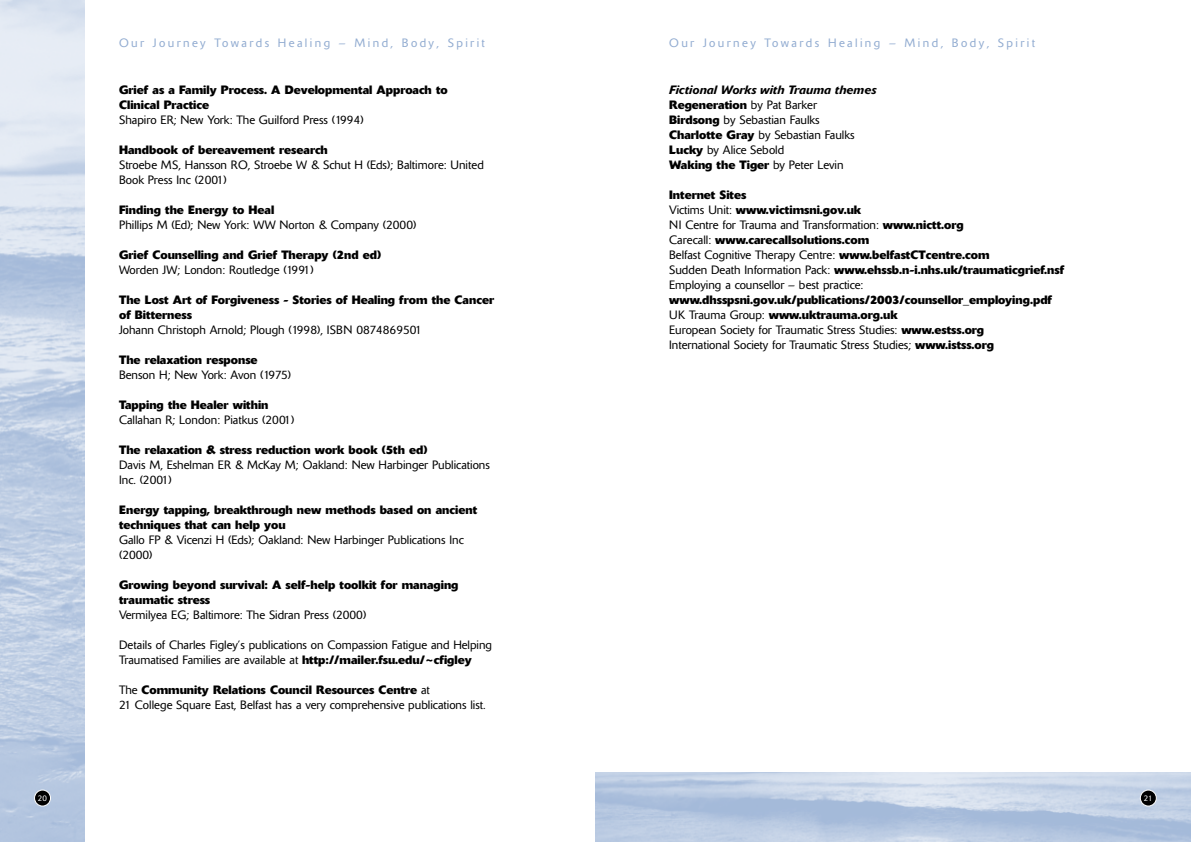
<style>
.page{position:relative;width:1191px;height:842px;background:#fff}
.page>*{position:absolute;margin:0;border:0;box-sizing:border-box;transform-origin:0 0}
.t1{font:300 12px/15px "Delta";color:#000}
.t2{font:700 12px/15px "Delta";color:#000}
.t3{font:300 12px "Delta";letter-spacing:.2em;color:#92acd1}
.t4{font:300 8px "Delta";color:#fff}
.s1{font-weight:700}
.s2{font-weight:500;font-style:italic}
.s3{font-weight:300}
</style>
<div class="page">
<svg style="left:1139px;top:789px;width:17px;height:17px"></svg>
<img style="left:0;top:0;width:84px;height:842px">
<svg style="left:34px;top:789px;width:17px;height:17px"></svg>
<p class="t4" style="left:38px;top:795px;width:10px">20</p>
<p class="t3" style="left:119px;top:39px;width:367px">Our Journey Towards Healing – Mind, Body, Spirit</p>
<p class="t2" style="left:119px;top:83px;width:330px">Grief as a Family Process. A Developmental Approach to<br>Clinical Practice</p>
<p class="t1" style="left:119px;top:113px;width:246px">Shapiro ER; New York: The Guilford Press (1994)</p>
<p class="t2" style="left:119px;top:143px;width:210px">Handbook of bereavement research</p>
<p class="t1" style="left:119px;top:158px;width:366px">Stroebe MS, Hansson RO, Stroebe W &amp; Schut H (Eds); Baltimore: United<br>Book Press Inc (2001)</p>
<p class="t2" style="left:119px;top:203px;width:157px">Finding the Energy to Heal</p>
<p class="t1" style="left:119px;top:218px;width:299px">Phillips M (Ed); New York: WW Norton &amp; Company (2000)</p>
<p class="t2" style="left:119px;top:248px;width:263px">Grief Counselling and Grief Therapy (2nd ed)</p>
<p class="t1" style="left:119px;top:263px;width:196px">Worden JW; London: Routledge (1991)</p>
<p class="t2" style="left:119px;top:293px;width:376px">The Lost Art of Forgiveness - Stories of Healing from the Cancer of Bitterness</p>
<p class="t1" style="left:119px;top:323px;width:304px">Johann Christoph Arnold; Plough (1998), ISBN 0874869501</p>
<p class="t2" style="left:119px;top:353px;width:140px">The relaxation response</p>
<p class="t1" style="left:119px;top:368px;width:174px">Benson H; New York: Avon (1975)</p>
<p class="t2" style="left:119px;top:398px;width:151px">Tapping the Healer within</p>
<p class="t1" style="left:119px;top:413px;width:177px">Callahan R; London: Piatkus (2001)</p>
<p class="t2" style="left:119px;top:443px;width:310px">The relaxation &amp; stress reduction work book (5th ed)</p>
<p class="t1" style="left:119px;top:458px;width:372px">Davis M, Eshelman ER &amp; McKay M; Oakland: New Harbinger Publications<br>Inc. (2001)</p>
<p class="t2" style="left:119px;top:503px;width:359px">Energy tapping, breakthrough new methods based on ancient techniques that can help you</p>
<p class="t1" style="left:119px;top:533px;width:346px">Gallo FP &amp; Vicenzi H (Eds); Oakland: New Harbinger Publications Inc (2000)</p>
<p class="t2" style="left:119px;top:578px;width:341px">Growing beyond survival: A self-help toolkit for managing traumatic stress</p>
<p class="t1" style="left:119px;top:608px;width:249px">Vermilyea EG; Baltimore: The Sidran Press (2000)</p>
<p class="t1" style="left:119px;top:638px;width:374px">Details of Charles Figley’s publications on Compassion Fatigue and Helping<br>Traumatised Families are available at <span class="s1">http://mailer.fsu.edu/~cfigley</span></p>
<p class="t1" style="left:119px;top:683px;width:368px">The <span class="s1">Community Relations Council Resources Centre</span> at<br>21 College Square East, Belfast has a very comprehensive publications list.</p>
<p class="t3" style="left:669px;top:39px;width:367px">Our Journey Towards Healing – Mind, Body, Spirit</p>
<p class="t1" style="left:669px;top:83px;width:209px"><span class="s2">Fictional Works with Trauma themes<br></span><span class="s1">Regeneration</span> by Pat Barker<br><span class="s1">Birdsong</span> by Sebastian Faulks<br><span class="s1">Charlotte Gray</span> by Sebastian Faulks<br><span class="s1">Lucky</span> by Alice Sebold<br><span class="s1">Waking the Tiger</span> by Peter Levin</p>
<p class="t1" style="left:669px;top:188px;width:396px"><span class="s1">Internet Sites<br></span>Victims Unit: <span class="s1">www.victimsni.gov.uk<br></span>NI Centre for Trauma and Transformation: <span class="s1">www.nictt.org<br></span>Carecall: <span class="s1">www.carecallsolutions.com<br></span>Belfast Cognitive Therapy Centre: <span class="s1">www.belfastCTcentre.com<br></span>Sudden Death Information Pack: <span class="s1">www.ehssb.n-i.nhs.uk/traumaticgrief.nsf </span>Employing a counsellor – best practice:</p>
<p class="t2" style="left:669px;top:293px;width:384px">www.dhsspsni.gov.uk/publications/2003/counsellor_employing.pdf <span class="s3">UK Trauma Group:</span> www.uktrauma.org.uk<br><span class="s3">European Society for Traumatic Stress Studies:</span> www.estss.org<br><span class="s3">International Society for Traumatic Stress Studies;</span> www.istss.org</p>
<p class="t4" style="left:1143px;top:795px;width:10px">21</p>
</div>
